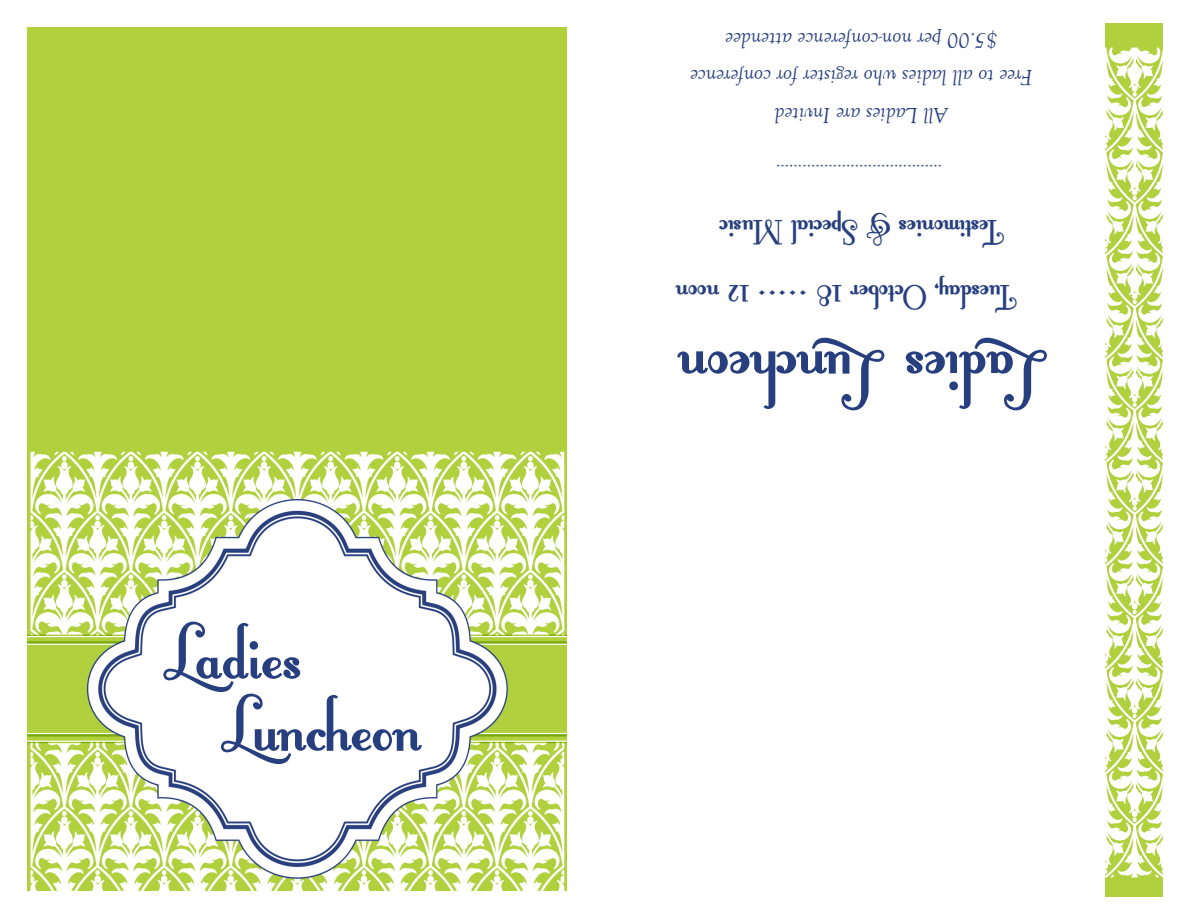
<style>
.page{position:relative;width:1188px;height:918px;background:#fff}
.page>*{position:absolute;margin:0;border:0;box-sizing:border-box;transform-origin:0 0}
.t1{font:99px "Fontleroy Brown";letter-spacing:-.01em;color:#273f7f}
.t2{font:96px "Fontleroy Brown";letter-spacing:-.01em;color:#273f7f}
.t3{font:42px/64.5px "Fontleroy Brown";color:#273f7f}
.t4{font:italic 22.5px/37.5px "Goudy Old Style T";color:#273f7f;text-align:center}
.t5{font:18px "Goudy Old Style T";color:#273f7f}
.s1{font-family:"Goudy Old Style T"}
</style>
<div class="page">
<img style="left:27px;top:27px;width:540px;height:864px">
<div style="left:157px;top:636px;width:281px;height:17px;background:#fff"></div>
<div style="left:158px;top:727px;width:280px;height:17px;background:#fff"></div>
<img style="left:1106px;top:24px;width:56px;height:348px">
<img style="left:1106px;top:372px;width:56px;height:257px">
<img style="left:1106px;top:629px;width:56px;height:268px">
<p class="t2" style="left:163px;top:609px;width:140px">Ladies</p>
<p class="t2" style="left:221px;top:681px;width:204px">Luncheon</p>
<p class="t4" style="left:998px;top:58px;width:274px;rotate:-180deg">$5.00 per non-conference attendee</p>
<p class="t4" style="left:1033px;top:133px;width:344px;rotate:-180deg">All Ladies are Invited<br>Free to all ladies who register for conference</p>
<p class="t5" style="left:942px;top:180px;width:168px;rotate:-180deg">......................................</p>
<p class="t3" style="left:1004px;top:326px;width:331px;text-indent:-13px;rotate:-180deg">Tuesday, October 18 <span class="s1">.....</span> 12 noon<br>Testimonies &amp; Special Music</p>
<p class="t1" style="left:1047px;top:423px;width:373px;rotate:-180deg">Ladies Luncheon</p>
</div>
